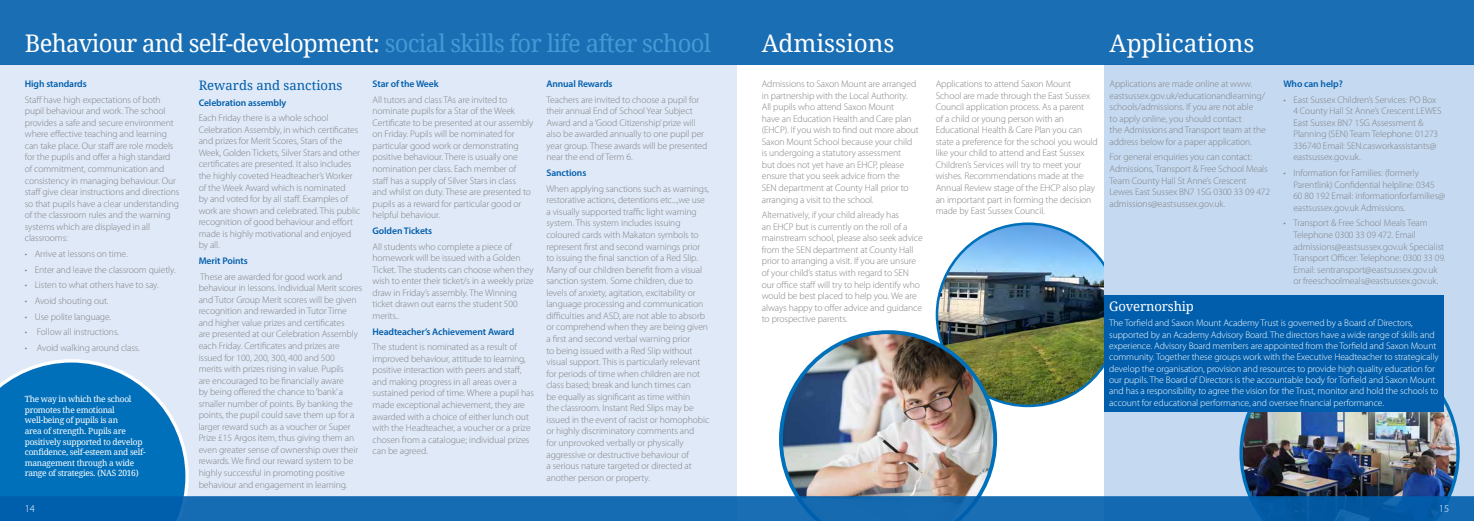
<style>
.page{position:relative;width:1474px;height:521px;background:#fff}
.page>*{position:absolute;margin:0;border:0;box-sizing:border-box;transform-origin:0 0}
.t1{font:24.32px "Droid Serif";letter-spacing:-.03em;color:#439ad5}
.t2{font:24.32px "Droid Serif";color:#fff}
.t3{font:13.04px "Droid Serif";color:#005eac}
.t4{font:13.04px "Droid Serif";letter-spacing:-.01em;color:#fff}
.t5{font:300 10.5px "Myriad Pro";color:#fff}
.t6{font:300 9.62px/11.5px "Myriad Pro";letter-spacing:-.01em;color:#808285}
.t7{font:300 9.62px/11.4px "Myriad Pro";letter-spacing:-.01em;color:#fff}
.t8{font:600 9.62px "Myriad Pro";letter-spacing:-.01em;color:#005eac}
.t9{font:8.58px/10.5px "Droid Serif";letter-spacing:-.03em;color:#fff}
.s1{color:#fff}
</style>
<div class="page">
<img style="left:937px;top:224px;width:182px;height:182px;border-radius:90px">
<div style="left:0;top:65px;width:737px;height:456px;background:#e0e9f7"></div>
<div style="left:0;top:0;width:737px;height:64px;background:#1a6eb4"></div>
<div style="left:1104px;top:64px;width:369px;height:457px;background:#c5d9f0"></div>
<img style="left:1239px;top:396px;width:220px;height:100px">
<svg style="left:0;top:359px;width:189px;height:137px;background:#2785c5"></svg>
<div style="left:1104px;top:296px;width:340px;height:116px;background:#005eac"></div>
<img style="left:779px;top:330px;width:218px;height:166px">
<div style="left:737px;top:0;width:736px;height:64px;background:#1a6eb4"></div>
<svg style="left:0;top:496px;width:1473px;height:25px;background:#1268af"></svg>
<h1 class="t1" style="left:25px;top:27px;width:688px"><span class="s1">Behaviour and self-development:</span> social skills for life after school</h1>
<p class="t8" style="left:25px;top:78px;width:63px">High standards</p>
<p class="t6" style="left:25px;top:94px;width:156px">Staff have high expectations of both pupil behaviour and work. The school provides a safe and secure environment where effective teaching and learning can take place. Our staff are role models for the pupils and offer a high standard of commitment, communication and consistency in managing behaviour. Our staff give clear instructions and directions so that pupils have a clear understanding of the classroom rules and the warning systems which are displayed in all classrooms:</p>
<p class="t6" style="left:25px;top:248px;width:104px">• Arrive at lessons on time.</p>
<p class="t6" style="left:25px;top:264px;width:152px">• Enter and leave the classroom quietly.</p>
<p class="t6" style="left:25px;top:279px;width:135px">• Listen to what others have to say.</p>
<p class="t6" style="left:25px;top:295px;width:85px">• Avoid shouting out.</p>
<p class="t6" style="left:25px;top:311px;width:88px">• Use polite language.</p>
<p class="t6" style="left:25px;top:326px;width:96px">• Follow all instructions.</p>
<p class="t6" style="left:25px;top:342px;width:117px">• Avoid walking around class.</p>
<h1 class="t2" style="left:761px;top:27px;width:134px">Admissions</h1>
<h1 class="t2" style="left:1109px;top:27px;width:146px">Applications</h1>
<h2 class="t3" style="left:199px;top:76px;width:145px">Rewards and sanctions</h2>
<p class="t8" style="left:199px;top:96px;width:89px">Celebration assembly</p>
<p class="t6" style="left:199px;top:112px;width:163px">Each Friday there is a whole school Celebration Assembly, in which certificates and prizes for Merit Scores, Stars of the Week, Golden Tickets, Silver Stars and other certificates are presented. It also includes the highly coveted Headteacher’s Worker of the Week Award which is nominated<br>by and voted for by all staff. Examples of work are shown and celebrated. This public recognition of good behaviour and effort made is highly motivational and enjoyed by all.</p>
<p class="t8" style="left:199px;top:255px;width:51px">Merit Points</p>
<p class="t6" style="left:199px;top:271px;width:165px">These are awarded for good work and behaviour in lessons. Individual Merit scores and Tutor Group Merit scores will be given recognition and rewarded in Tutor Time and higher value prizes and certificates<br>are presented at our Celebration Assembly each Friday. Certificates and prizes are issued for 100, 200, 300, 400 and 500<br>merits with prizes rising in value. Pupils<br>are encouraged to be financially aware<br>by being offered the chance to ‘bank’ a smaller number of points. By banking the points, the pupil could save them up for a larger reward such as a voucher or Super Prize £15 Argos item, thus giving them an even greater sense of ownership over their rewards. We find our reward system to be highly successful in promoting positive behaviour and engagement in learning.</p>
<p class="t8" style="left:372px;top:78px;width:68px">Star of the Week</p>
<p class="t6" style="left:372px;top:94px;width:162px">All tutors and class TAs are invited to nominate pupils for a Star of the Week Certificate to be presented at our assembly on Friday. Pupils will be nominated for particular good work or demonstrating positive behaviour. There is usually one nomination per class. Each member of staff has a supply of Silver Stars in class<br>and whilst on duty. These are presented to pupils as a reward for particular good or helpful behaviour.</p>
<p class="t8" style="left:372px;top:224px;width:61px">Golden Tickets</p>
<p class="t6" style="left:372px;top:241px;width:163px">All students who complete a piece of homework will be issued with a Golden Ticket. The students can choose when they wish to enter their ticket/s in a weekly prize draw in Friday’s assembly. The Winning ticket drawn out earns the student 500 merits..</p>
<p class="t8" style="left:372px;top:325px;width:143px">Headteacher’s Achievement Award</p>
<p class="t6" style="left:372px;top:341px;width:163px">The student is nominated as a result of improved behaviour, attitude to learning, positive interaction with peers and staff, and making progress in all areas over a sustained period of time. Where a pupil has made exceptional achievement, they are awarded with a choice of either lunch out with the Headteacher, a voucher or a prize chosen from a catalogue; individual prizes can be agreed.</p>
<p class="t8" style="left:546px;top:78px;width:68px">Annual Rewards</p>
<p class="t6" style="left:546px;top:94px;width:162px">Teachers are invited to choose a pupil for their annual End of School Year Subject Award and a ‘Good Citizenship’ prize will also be awarded annually to one pupil per year group. These awards will be presented near the end of Term 6.</p>
<p class="t8" style="left:546px;top:167px;width:41px">Sanctions</p>
<p class="t6" style="left:546px;top:183px;width:164px">When applying sanctions such as warnings, restorative actions, detentions etc...,we use a visually supported traffic light warning system. This system includes issuing coloured cards with Makaton symbols to represent first and second warnings prior to issuing the final sanction of a Red Slip.<br>Many of our children benefit from a visual sanction system. Some children, due to levels of anxiety, agitation, excitability or language processing and communication difficulties and ASD, are not able to absorb or comprehend when they are being given a first and second verbal warning prior<br>to being issued with a Red Slip without visual support. This is particularly relevant for periods of time when children are not class based; break and lunch times can<br>be equally as significant as time within<br>the classroom. Instant Red Slips may be issued in the event of racist or homophobic or highly discriminatory comments and<br>for unprovoked verbally or physically aggressive or destructive behaviour of<br>a serious nature targeted or directed at another person or property.</p>
<p class="t6" style="left:761px;top:78px;width:159px">Admissions to Saxon Mount are arranged in partnership with the Local Authority.<br>All pupils who attend Saxon Mount<br>have an Education Health and Care plan (EHCP). If you wish to find out more about Saxon Mount School because your child is undergoing a statutory assessment<br>but does not yet have an EHCP, please ensure that you seek advice from the<br>SEN department at County Hall prior to arranging a visit to the school.</p>
<p class="t6" style="left:761px;top:209px;width:162px">Alternatively, if your child already has<br>an EHCP but is currently on the roll of a mainstream school, please also seek advice from the SEN department at County Hall prior to arranging a visit. If you are unsure of your child’s status with regard to SEN our office staff will try to help identify who would be best placed to help you. We are always happy to offer advice and guidance to prospective parents.</p>
<p class="t6" style="left:935px;top:78px;width:164px">Applications to attend Saxon Mount School are made through the East Sussex Council application process. As a parent<br>of a child or young person with an Educational Health &amp; Care Plan you can state a preference for the school you would like your child to attend and East Sussex Children’s Services will try to meet your wishes. Recommendations made at the Annual Review stage of the EHCP also play an important part in forming the decision made by East Sussex Council.</p>
<p class="t6" style="left:1109px;top:78px;width:158px">Applications are made online at www. eastsussex.gov.uk/educationandlearning/ schools/admissions. If you are not able<br>to apply online, you should contact<br>the Admissions and Transport team at the address below for a paper application.</p>
<p class="t8" style="left:1283px;top:78px;width:61px">Who can help?</p>
<p class="t6" style="left:1293px;top:94px;width:150px;text-indent:-10px">• East Sussex Children’s Services: PO Box 4 County Hall St Anne’s Crescent LEWES East Sussex BN7 1SG Assessment &amp; Planning (SEN) Team Telephone: 01273<br>336740 Email: SEN.casworkassistants@ eastsussex.gov.uk.</p>
<p class="t6" style="left:1293px;top:167px;width:153px;text-indent:-10px">• Information for Families: (formerly Parentlink) Confidential helpline: 0345<br>60 80 192 Email: informationforfamilies@ eastsussex.gov.uk Admissions.</p>
<p class="t6" style="left:1293px;top:218px;width:154px;text-indent:-10px">• Transport &amp; Free School Meals Team Telephone 0300 33 09 472. Email admissions@eastsussex.gov.uk Specialist Transport Officer: Telephone: 0300 33 09.<br>Email: sentransport@eastsussex.gov.uk or freeschoolmeals@eastsussex.gov.uk.</p>
<p class="t6" style="left:1109px;top:152px;width:162px">For general enquiries you can contact:<br>Admissions, Transport &amp; Free School Meals Team County Hall St Anne’s Crescent Lewes East Sussex BN7 1SG 0300 33 09 472 admissions@eastsussex.gov.uk.</p>
<h2 class="t4" style="left:1109px;top:297px;width:86px">Governorship</h2>
<p class="t7" style="left:1109px;top:317px;width:331px">The Torfield and Saxon Mount Academy Trust is governed by a Board of Directors, supported by an Academy Advisory Board. The directors have a wide range of skills and experience. Advisory Board members are appointed from the Torfield and Saxon Mount community. Together these groups work with the Executive Headteacher to strategically develop the organisation, provision and resources to provide high quality education for our pupils. The Board of Directors is the accountable body for Torfield and Saxon Mount and has a responsibility to agree the vision for the Trust, monitor and hold the schools to account for educational performance, and oversee financial performance.</p>
<p class="t9" style="left:25px;top:394px;width:122px">The way in which the school promotes the emotional well-being of pupils is an<br>area of strength. Pupils are positively supported to develop confidence, self-esteem and self&shy;management through a wide range of strategies. (NAS 2016)</p>
<p class="t5" style="left:25px;top:502px;width:12px">14</p>
<p class="t5" style="left:1438px;top:502px;width:12px">15</p>
</div>
